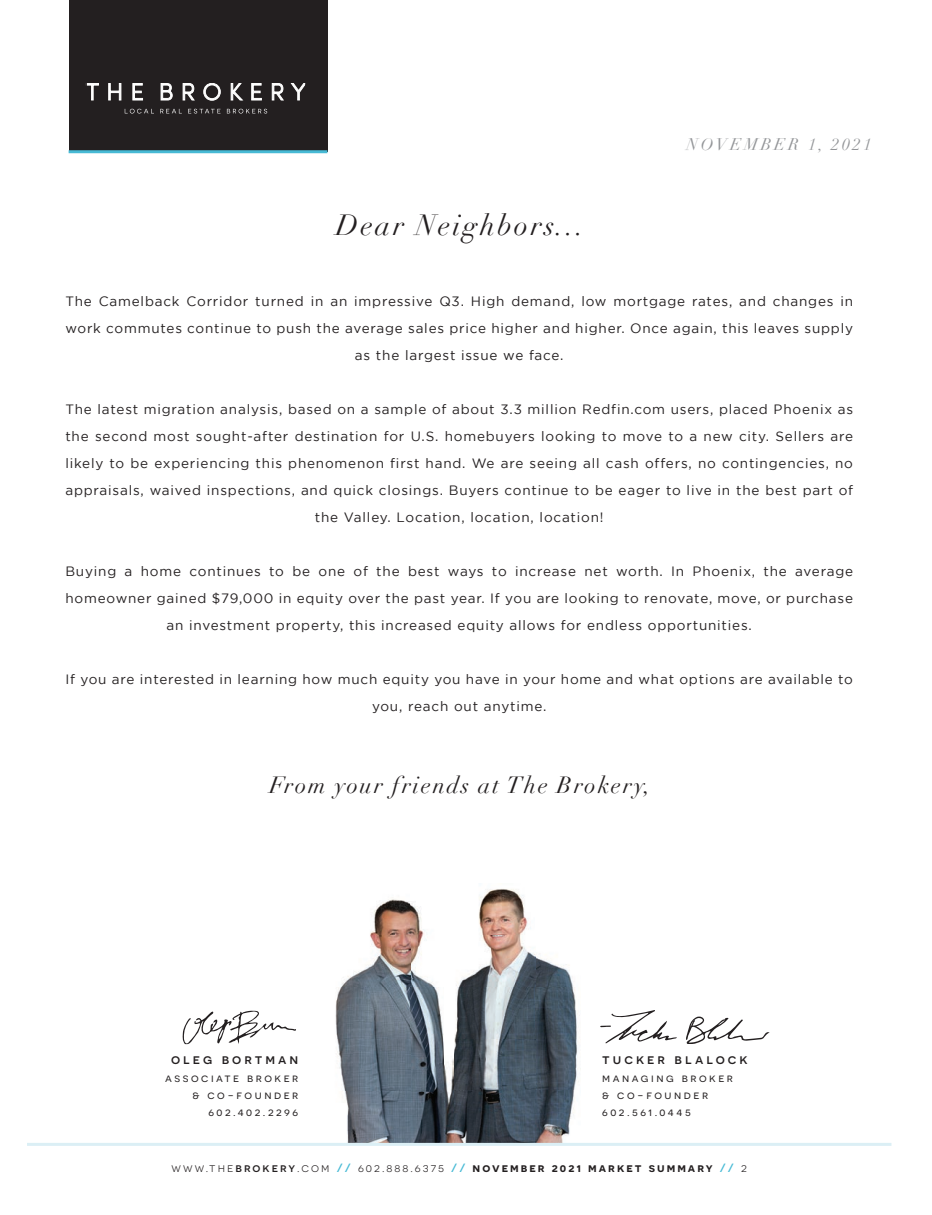
<style>
.page{position:relative;width:932px;height:1215px;background:#fff}
.page>*{position:absolute;margin:0;border:0;box-sizing:border-box;transform-origin:0 0}
.t1{font:italic 28.5px "Didot";letter-spacing:.08em;color:#231f20}
.t2{font:italic 22.95px "Didot";letter-spacing:.08em;color:#231f20}
.t3{font:italic 16.5px "Didot";letter-spacing:.16em;color:#939598}
.t4{font:500 13.8px "Novecentosanswide";letter-spacing:.22em;color:#231f20}
.t5{font:13.5px/27px "Gotham";letter-spacing:.06em;color:#231f20;text-align:center}
.t6{font:600 12px "Novecentosanswide";letter-spacing:.17em;color:#231f20}
.t7{font:11.4px/17.2px "Novecentosanswide";letter-spacing:.22em;color:#231f20}
.s1{font-weight:400}
.s2{font-weight:500}
.s3{font-weight:500;color:#48bad5}
</style>
<div class="page">
<div style="left:69px;top:0;width:258px;height:152px;background:#231f20"></div>
<hr style="left:69px;top:150px;width:258px;height:3px;background:#48bad5">
<svg style="left:182px;top:1010px;width:114px;height:35px"></svg>
<svg style="left:686px;top:1016px;width:83px;height:28px"></svg>
<svg style="left:600px;top:1010px;width:77px;height:33px"></svg>
<svg style="left:88px;top:83px;width:11px;height:17px"></svg>
<svg style="left:108px;top:83px;width:13px;height:17px"></svg>
<svg style="left:132px;top:83px;width:11px;height:17px"></svg>
<svg style="left:161px;top:83px;width:11px;height:17px"></svg>
<svg style="left:183px;top:83px;width:11px;height:17px"></svg>
<svg style="left:203px;top:83px;width:18px;height:18px"></svg>
<svg style="left:231px;top:83px;width:12px;height:17px"></svg>
<svg style="left:251px;top:83px;width:11px;height:17px"></svg>
<svg style="left:272px;top:83px;width:11px;height:17px"></svg>
<svg style="left:291px;top:83px;width:13px;height:17px"></svg>
<svg style="left:125px;top:109px;width:29px;height:5px"></svg>
<svg style="left:160px;top:109px;width:22px;height:4px"></svg>
<svg style="left:188px;top:109px;width:32px;height:5px"></svg>
<svg style="left:227px;top:109px;width:40px;height:5px"></svg>
<img style="left:335px;top:899px;width:75px;height:244px">
<img style="left:410px;top:903px;width:34px;height:189px">
<img style="left:410px;top:1092px;width:34px;height:51px">
<img style="left:444px;top:889px;width:135px;height:254px">
<hr style="left:27px;top:1143px;width:864px;height:3px;background:#dbeff5">
<h1 class="t1" style="left:336px;top:207px;width:250px">Dear Neighbors...</h1>
<p class="t3" style="left:686px;top:134px;width:186px">NOVEMBER 1, 2021</p>
<p class="t5" style="left:65px;top:287px;width:789px">The Camelback Corridor turned in an impressive Q3. High demand, low mortgage rates, and changes in work commutes continue to push the average sales price higher and higher. Once again, this leaves supply as the largest issue we face.</p>
<p class="t5" style="left:65px;top:395px;width:789px">The latest migration analysis, based on a sample of about 3.3 million Redfin.com users, placed Phoenix as the second most sought-after destination for U.S. homebuyers looking to move to a new city. Sellers are likely to be experiencing this phenomenon first hand. We are seeing all cash offers, no contingencies, no appraisals, waived inspections, and quick closings. Buyers continue to be eager to live in the best part of the Valley. Location, location, location!</p>
<p class="t5" style="left:65px;top:557px;width:789px">Buying a home continues to be one of the best ways to increase net worth. In Phoenix, the average homeowner gained $79,000 in equity over the past year. If you are looking to renovate, move, or purchase an investment property, this increased equity allows for endless opportunities.</p>
<p class="t5" style="left:65px;top:665px;width:789px">If you are interested in learning how much equity you have in your home and what options are available to you, reach out anytime.</p>
<h2 class="t2" style="left:269px;top:771px;width:382px">From your friends at The Brokery,</h2>
<p class="t4" style="left:171px;top:1051px;width:129px">oleg bortman</p>
<p class="t7" style="left:165px;top:1069px;width:135px;text-align:right">associate broker &amp; co-founder<br>602.402.2296</p>
<p class="t4" style="left:602px;top:1051px;width:147px">tucker blalock</p>
<p class="t7" style="left:602px;top:1069px;width:132px">managing broker &amp; co-founder<br>602.561.0445</p>
<p class="t6" style="left:172px;top:1161px;width:576px"><span class="s1">www.the</span><span class="s2">brokery</span><span class="s1">.com</span> <span class="s3">//</span> <span class="s1">602.888.6375</span> <span class="s3">//</span> november 2021 market summary <span class="s3">//</span> <span class="s1">2</span></p>
</div>
